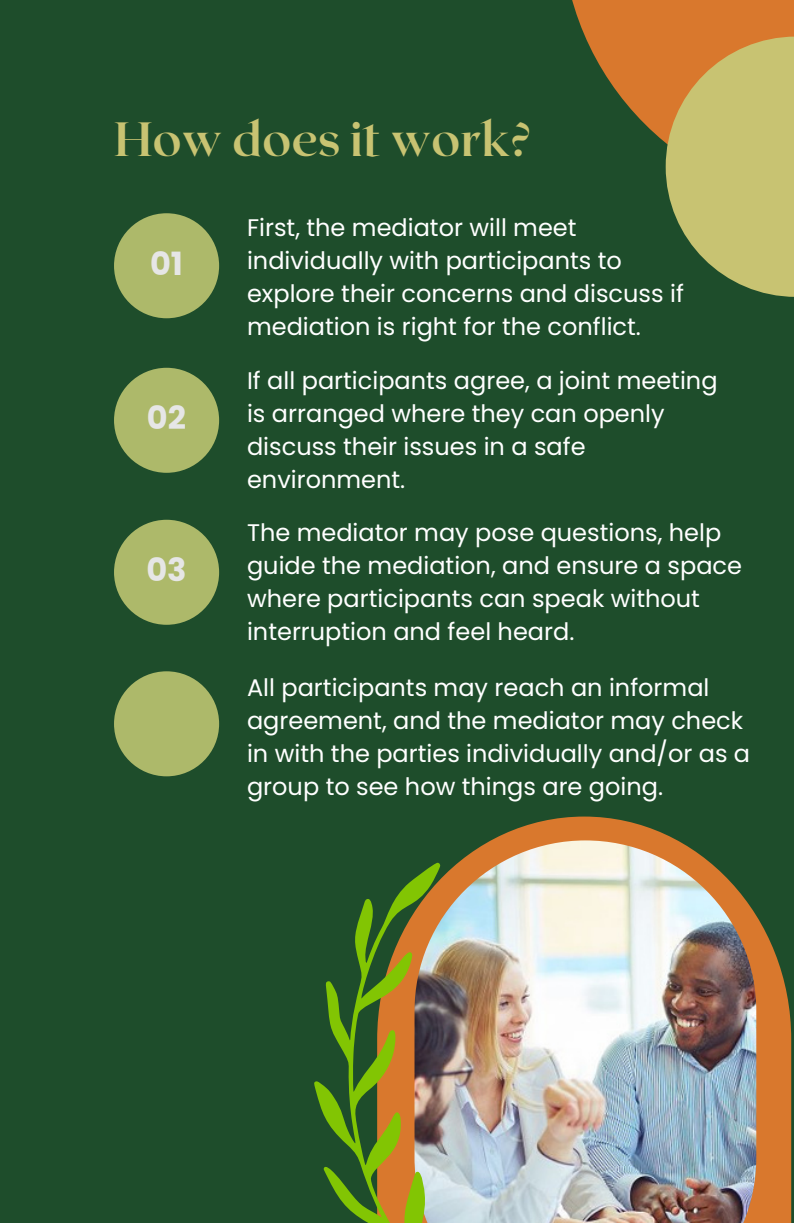
<style>
.page{position:relative;width:794px;height:1223px;background:#fff}
.page>*{position:absolute;margin:0;border:0;box-sizing:border-box;transform-origin:0 0}
.t1{font:700 48px "Roxborough CF";color:#c8c372}
.t2{font:700 32px "Poppins";color:#e6e6e6}
.t3{font:24px/33px "Poppins";color:#fff}
</style>
<div class="page">
<div style="left:3px;top:0;width:790px;height:1223px;background:#1e4d2b"></div>
<svg style="left:492px;top:816px;width:298px;height:407px;fill:#d9782d"></svg>
<img style="left:440px;top:840px;width:316px;height:383px">
<div style="left:114px;top:213px;width:105px;height:105px;background:#adb96a;border-radius:50%"></div>
<div style="left:114px;top:368px;width:105px;height:105px;background:#adb96a;border-radius:50%"></div>
<div style="left:114px;top:520px;width:105px;height:105px;background:#adb96a;border-radius:50%"></div>
<svg style="left:572px;top:0;width:221px;height:142px;fill:#d9782d"></svg>
<div style="left:114px;top:671px;width:105px;height:105px;background:#adb96a;border-radius:50%"></div>
<svg style="left:314px;top:862px;width:126px;height:361px"></svg>
<svg style="left:665px;top:37px;width:128px;height:260px;background:#b3aa60"></svg>
<h2 class="t1" style="left:114px;top:108px;width:419px">How does it work?</h2>
<h3 class="t2" style="left:150px;top:241px;width:34px">01</h3>
<h3 class="t2" style="left:147px;top:396px;width:41px">02</h3>
<h3 class="t2" style="left:146px;top:547px;width:42px">03</h3>
<p class="t3" style="left:247px;top:211px;width:438px">First, the mediator will meet individually with participants to explore their concerns and discuss if mediation is right for the conflict.</p>
<p class="t3" style="left:247px;top:364px;width:472px">If all participants agree, a joint meeting is arranged where they can openly discuss their issues in a safe environment.</p>
<p class="t3" style="left:247px;top:516px;width:496px">The mediator may pose questions, help guide the mediation, and ensure a space where participants can speak without interruption and feel heard.</p>
<p class="t3" style="left:247px;top:670px;width:504px">All participants may reach an informal agreement, and the mediator may check in with the parties individually and/or as a group to see how things are going.</p>
</div>
